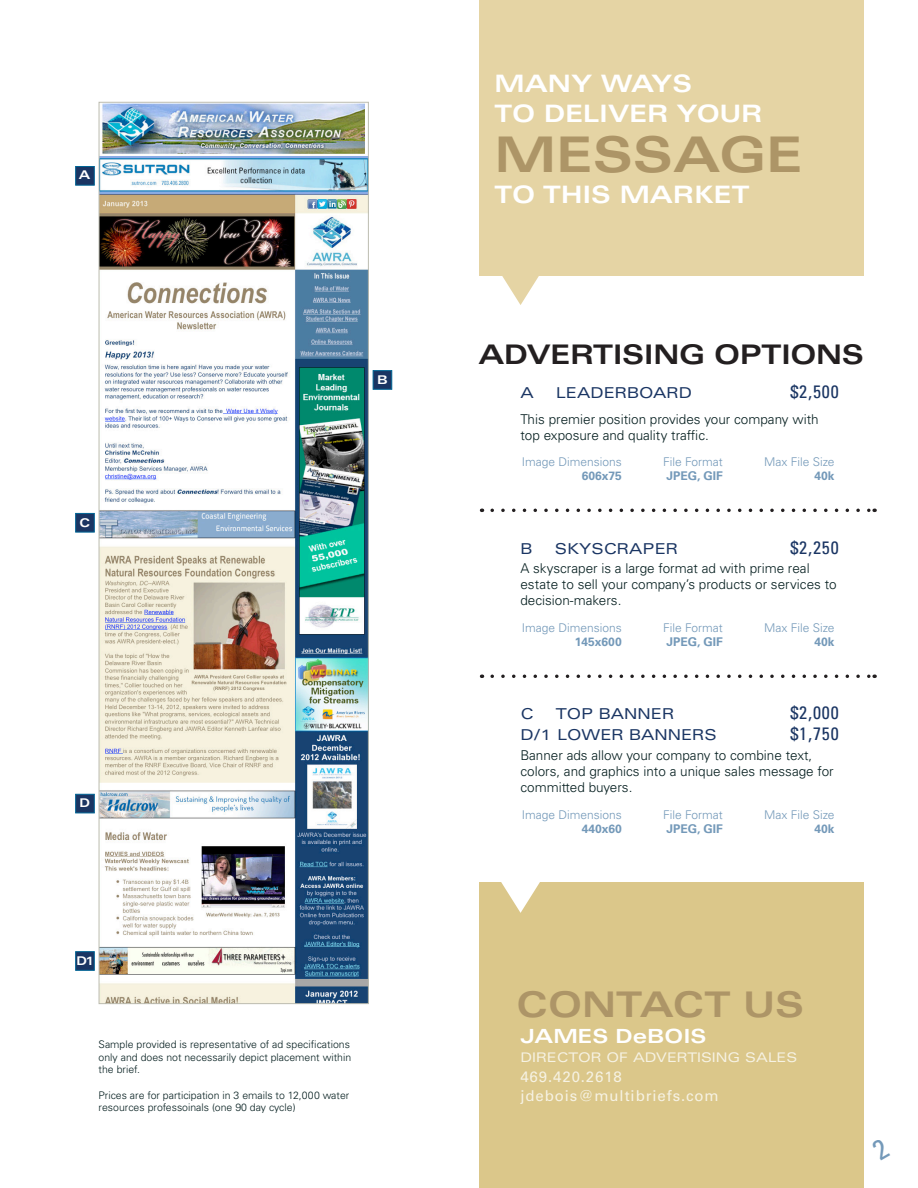
<style>
.page{position:relative;width:918px;height:1188px;background:#fff}
.page>*{position:absolute;margin:0;border:0;box-sizing:border-box;transform-origin:0 0}
.t1{font:700 expanded 49.2px "Univers LT Std";color:#ad9567}
.t2{font:700 expanded 35.4px "Univers LT Std";color:#ad9567}
.t3{font:700 expanded 27px "Univers LT Std";letter-spacing:-.015em;color:#231f20}
.t4{font:700 expanded 24px/30px "Univers LT Std";color:#fff}
.t5{font:700 expanded 19.5px "Univers LT Std";color:#fff}
.t6{font:condensed 18px "Univers LT Std";letter-spacing:.05em;color:#1a3563}
.t7{font:expanded 15px "Univers LT Std";color:#1a3563}
.t8{font:15px "Univers LT Std";letter-spacing:.06em;color:#f6f2e3}
.t9{font:300 13.5px/16.2px "Univers LT Std";color:#051e1f}
.t10{font:expanded 13.2px "Univers LT Std";color:#f6f2e3}
.t11{font:300 12px "Univers LT Std";color:#7499b9}
.t12{font:700 12px "Univers LT Std";color:#7499b9}
.t13{font:700 expanded 12px "Univers LT Std";color:#fff}
.inventory_descriptio{font:300 10.5px/12.6px "Univers LT Std";color:#051e1f}
</style>
<div class="page">
<img style="left:101px;top:104px;width:266px;height:898px">
<div style="left:479px;top:883px;width:385px;height:305px;background:#dbc78a"></div>
<svg style="left:492px;top:509px;width:383px;height:3px"></svg>
<svg style="left:492px;top:675px;width:383px;height:3px"></svg>
<div style="left:480px;top:0;width:384px;height:275px;background:#e5d4a4"></div>
<svg style="left:486px;top:275px;width:69px;height:30px"></svg>
<svg style="left:486px;top:882px;width:69px;height:31px"></svg>
<div style="left:75px;top:166px;width:19px;height:19px;background:#1a3563;border:1px solid #006595"></div>
<div style="left:373px;top:370px;width:19px;height:19px;background:#1a3563;border:1px solid #006595"></div>
<div style="left:75px;top:513px;width:19px;height:19px;background:#1a3563;border:1px solid #006595"></div>
<div style="left:75px;top:794px;width:19px;height:19px;background:#1a3563;border:1px solid #006595"></div>
<div style="left:75px;top:951px;width:19px;height:20px;background:#1a3563;border:1px solid #006595"></div>
<p class="t13" style="left:79px;top:168px;width:13px">A</p>
<p class="t13" style="left:80px;top:515px;width:12px">C</p>
<p class="t13" style="left:377px;top:373px;width:12px">B</p>
<p class="t13" style="left:80px;top:796px;width:12px">D</p>
<p class="t13" style="left:77px;top:954px;width:19px">D1</p>
<p class="inventory_descriptio" style="left:99px;top:1038px;width:254px">Sample provided is representative of ad specifications only and does not necessarily depict placement within the brief.</p>
<p class="inventory_descriptio" style="left:99px;top:1089px;width:252px">Prices are for participation in 3 emails to 12,000 water resources professoinals (one 90 day cycle)</p>
<p class="t4" style="left:495px;top:68px;width:269px">MANY WAYS<br>TO DELIVER YOUR</p>
<p class="t1" style="left:495px;top:126px;width:310px">MESSAGE</p>
<p class="t4" style="left:495px;top:179px;width:256px">TO THIS MARKET</p>
<p class="t3" style="left:479px;top:340px;width:387px">ADVERTISING OPTIONS</p>
<p class="t7" style="left:520px;top:384px;width:15px">A</p>
<p class="t7" style="left:556px;top:384px;width:138px">LEADERBOARD</p>
<p class="t6" style="left:790px;top:381px;width:50px">$2,500</p>
<p class="t9" style="left:520px;top:411px;width:300px">This premier position provides your company with top exposure and quality traffic.</p>
<p class="t11" style="left:522px;top:454px;width:102px">Image Dimensions</p>
<p class="t12" style="left:582px;top:469px;width:42px">606x75</p>
<p class="t11" style="left:663px;top:454px;width:61px">File Format</p>
<p class="t12" style="left:666px;top:469px;width:58px">JPEG, GIF</p>
<p class="t11" style="left:764px;top:454px;width:72px">Max File Size</p>
<p class="t12" style="left:815px;top:469px;width:22px">40k</p>
<p class="t7" style="left:520px;top:539px;width:14px">B</p>
<p class="t7" style="left:555px;top:539px;width:125px">SKYSCRAPER</p>
<p class="t6" style="left:790px;top:536px;width:50px">$2,250</p>
<p class="t9" style="left:520px;top:560px;width:318px">A skyscraper is a large format ad with prime real estate to sell your company’s products or services to decision-makers.</p>
<p class="t11" style="left:522px;top:620px;width:102px">Image Dimensions</p>
<p class="t12" style="left:575px;top:635px;width:48px">145x600</p>
<p class="t11" style="left:663px;top:620px;width:61px">File Format</p>
<p class="t12" style="left:666px;top:635px;width:58px">JPEG, GIF</p>
<p class="t11" style="left:764px;top:620px;width:72px">Max File Size</p>
<p class="t12" style="left:815px;top:635px;width:22px">40k</p>
<p class="t7" style="left:520px;top:705px;width:15px">C</p>
<p class="t7" style="left:556px;top:705px;width:120px">TOP BANNER</p>
<p class="t6" style="left:790px;top:702px;width:50px">$2,000</p>
<p class="t7" style="left:520px;top:726px;width:198px">D/1 LOWER BANNERS</p>
<p class="t6" style="left:790px;top:723px;width:50px">$1,750</p>
<p class="t9" style="left:520px;top:747px;width:315px">Banner ads allow your company to combine text, colors, and graphics into a unique sales message for committed buyers.</p>
<p class="t11" style="left:522px;top:807px;width:102px">Image Dimensions</p>
<p class="t12" style="left:582px;top:822px;width:42px">440x60</p>
<p class="t11" style="left:663px;top:807px;width:61px">File Format</p>
<p class="t12" style="left:666px;top:822px;width:58px">JPEG, GIF</p>
<p class="t11" style="left:764px;top:807px;width:72px">Max File Size</p>
<p class="t12" style="left:815px;top:822px;width:22px">40k</p>
<p class="t2" style="left:517px;top:984px;width:289px">CONTACT US</p>
<p class="t5" style="left:520px;top:1025px;width:188px">JAMES DeBOIS</p>
<p class="t10" style="left:520px;top:1050px;width:278px">DIRECTOR OF ADVERTISING SALES</p>
<p class="t8" style="left:520px;top:1067px;width:103px">469.420.2618</p>
<p class="t8" style="left:520px;top:1086px;width:200px">jdebois@multibriefs.com</p>
</div>
